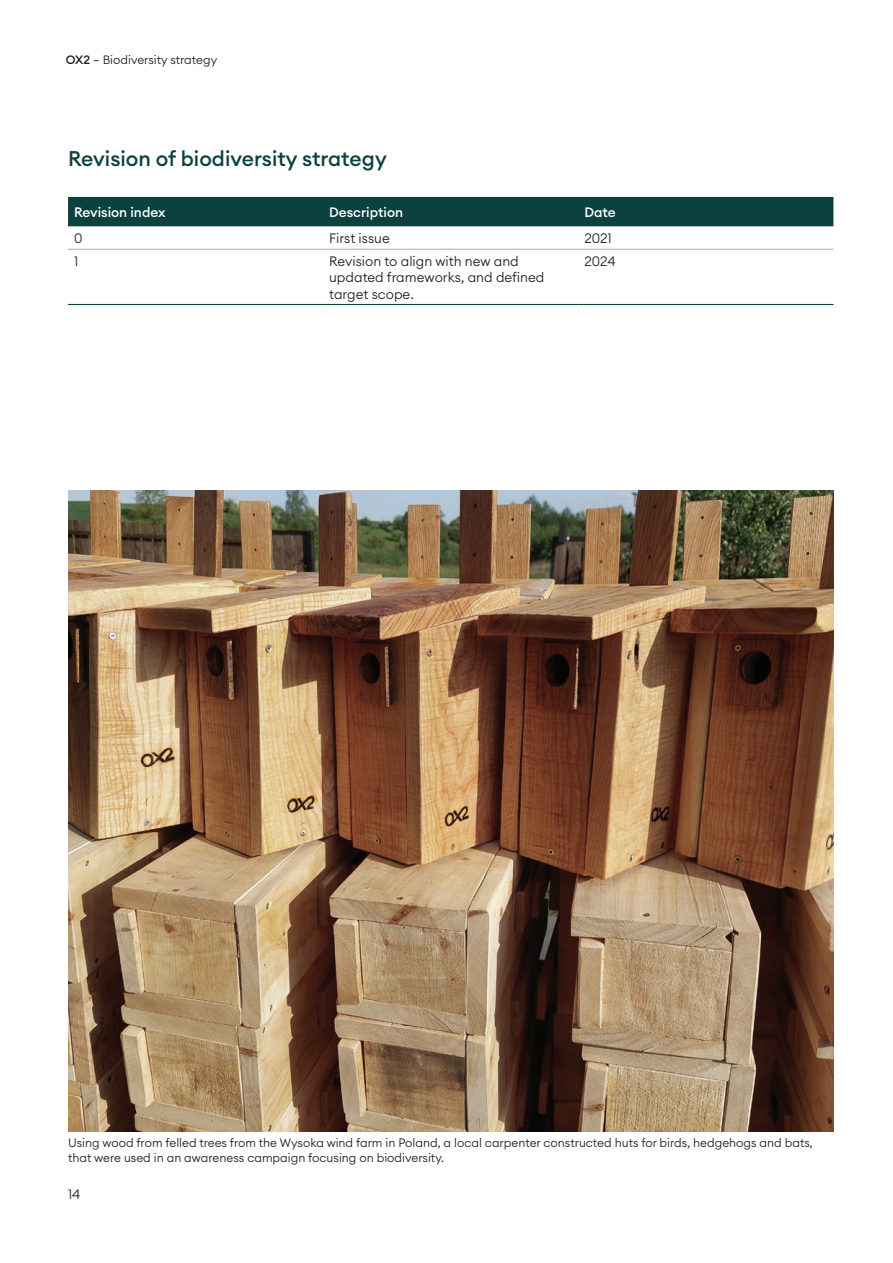
<style>
.page{position:relative;width:893px;height:1263px;background:#fff}
.page>*{position:absolute;margin:0;border:0;box-sizing:border-box;transform-origin:0 0}
.t1{font:500 21px "Euclid Circular A";color:#0d4140}
.t2{font:300 13.5px/16.2px "Euclid Circular A";color:#231f20}
.t3{font:500 13.5px "Euclid Circular A";color:#fff}
.t4{font:300 12px/15px "Euclid Circular A";color:#231f20}
.s1{font-weight:500}
</style>
<div class="page">
<div style="left:68px;top:197px;width:765px;height:29px;background:#0d4140"></div>
<hr style="left:68px;top:249px;width:255px;height:1px;background:#aeacab">
<hr style="left:323px;top:249px;width:255px;height:1px;background:#aeacab">
<hr style="left:578px;top:249px;width:255px;height:1px;background:#aeacab">
<hr style="left:68px;top:304px;width:255px;height:1px;background:#0d4140">
<hr style="left:323px;top:304px;width:255px;height:1px;background:#0d4140">
<hr style="left:578px;top:304px;width:255px;height:1px;background:#0d4140">
<img style="left:68px;top:491px;width:765px;height:640px">
<p class="t4" style="left:66px;top:52px;width:153px"><span class="s1">OX2</span> – Biodiversity strategy</p>
<h1 class="t1" style="left:68px;top:145px;width:320px">Revision of biodiversity strategy</h1>
<p class="t3" style="left:74px;top:204px;width:93px">Revision index</p>
<p class="t3" style="left:329px;top:204px;width:75px">Description</p>
<p class="t3" style="left:584px;top:204px;width:33px">Date</p>
<p class="t2" style="left:74px;top:230px;width:10px">0</p>
<p class="t2" style="left:329px;top:230px;width:62px">First issue</p>
<p class="t2" style="left:584px;top:230px;width:29px">2021</p>
<p class="t2" style="left:74px;top:253px;width:6px">1</p>
<p class="t2" style="left:329px;top:253px;width:217px">Revision to align with new and updated frameworks, and defined target scope.</p>
<p class="t2" style="left:584px;top:253px;width:33px">2024</p>
<p class="t4" style="left:68px;top:1135px;width:746px">Using wood from felled trees from the Wysoka wind farm in Poland, a local carpenter constructed huts for birds, hedgehogs and bats, that were used in an awareness campaign focusing on biodiversity.</p>
<p class="t2" style="left:68px;top:1186px;width:14px">14</p>
</div>
